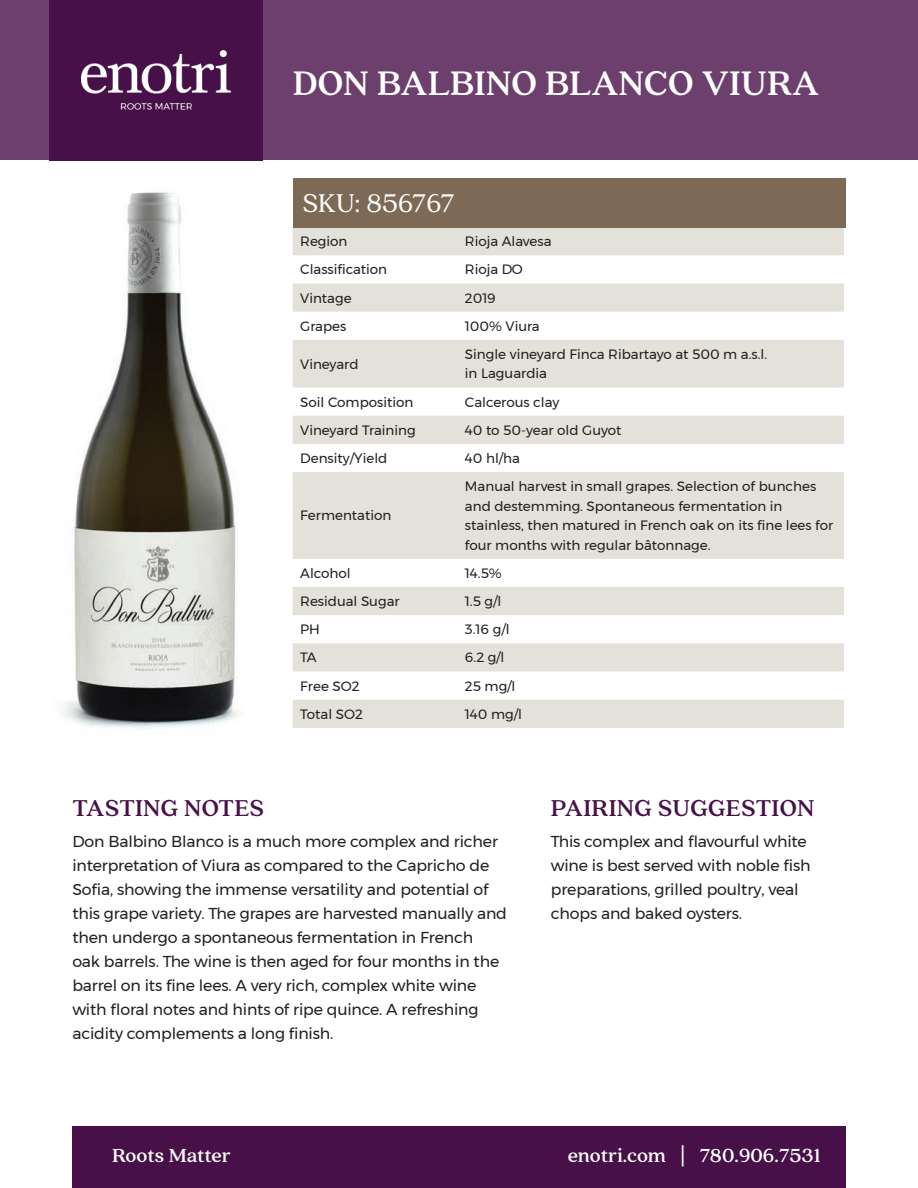
<style>
.page{position:relative;width:918px;height:1188px;background:#fff}
.page>*{position:absolute;margin:0;border:0;box-sizing:border-box;transform-origin:0 0}
.t1{font:700 37.8px "Quincy CF";color:#fff}
.t2{font:28.5px "Quincy CF";color:#fff}
.t3{font:700 25.5px "Quincy CF";letter-spacing:.01em;color:#481048}
.t4{font:700 21px "Quincy CF";color:#fff}
.t5{font:15.75px/24px "Montserrat";letter-spacing:-.01em;color:#231f20}
.t6{font:13.5px/19.5px "Montserrat";color:#231f20}
</style>
<div class="page">
<div style="left:0;top:0;width:918px;height:160px;background:#6c3f6c"></div>
<svg style="left:293px;top:228px;width:551px;height:500px;fill:#e4e0da"></svg>
<div style="left:72px;top:1126px;width:774px;height:62px;background:#481048"></div>
<div style="left:49px;top:0;width:213px;height:160px;background:#481048"></div>
<img style="left:82px;top:51px;width:148px;height:59px">
<div style="left:293px;top:178px;width:553px;height:50px;background:#7c6a56"></div>
<img style="left:63px;top:192px;width:175px;height:537px">
<h1 class="t1" style="left:293px;top:61px;width:528px">DON BALBINO BLANCO VIURA</h1>
<h2 class="t2" style="left:302px;top:186px;width:154px">SKU: 856767</h2>
<p class="t6" style="left:300px;top:232px;width:49px">Region</p>
<p class="t6" style="left:465px;top:232px;width:88px">Rioja Alavesa</p>
<p class="t6" style="left:300px;top:260px;width:88px">Classification</p>
<p class="t6" style="left:465px;top:260px;width:60px">Rioja DO</p>
<p class="t6" style="left:300px;top:288px;width:53px">Vintage</p>
<p class="t6" style="left:465px;top:288px;width:32px">2019</p>
<p class="t6" style="left:300px;top:316px;width:48px">Grapes</p>
<p class="t6" style="left:465px;top:316px;width:76px">100% Viura</p>
<p class="t6" style="left:300px;top:354px;width:60px">Vineyard</p>
<p class="t6" style="left:465px;top:344px;width:304px">Single vineyard Finca Ribartayo at 500 m a.s.l. in Laguardia</p>
<p class="t6" style="left:300px;top:392px;width:115px">Soil Composition</p>
<p class="t6" style="left:465px;top:392px;width:96px">Calcerous clay</p>
<p class="t6" style="left:300px;top:420px;width:117px">Vineyard Training</p>
<p class="t6" style="left:465px;top:420px;width:158px">40 to 50-year old Guyot</p>
<p class="t6" style="left:300px;top:448px;width:89px">Density/Yield</p>
<p class="t6" style="left:465px;top:448px;width:57px">40 hl/ha</p>
<p class="t6" style="left:300px;top:506px;width:93px">Fermentation</p>
<p class="t6" style="left:465px;top:477px;width:370px">Manual harvest in small grapes. Selection of bunches and destemming. Spontaneous fermentation in stainless, then matured in French oak on its fine lees for four months with regular bâtonnage.</p>
<p class="t6" style="left:300px;top:563px;width:52px">Alcohol</p>
<p class="t6" style="left:465px;top:563px;width:38px">14.5%</p>
<p class="t6" style="left:300px;top:591px;width:101px">Residual Sugar</p>
<p class="t6" style="left:465px;top:591px;width:38px">1.5 g/l</p>
<p class="t6" style="left:300px;top:620px;width:21px">PH</p>
<p class="t6" style="left:465px;top:620px;width:46px">3.16 g/l</p>
<p class="t6" style="left:300px;top:648px;width:18px">TA</p>
<p class="t6" style="left:465px;top:648px;width:41px">6.2 g/l</p>
<p class="t6" style="left:300px;top:676px;width:61px">Free SO2</p>
<p class="t6" style="left:465px;top:676px;width:52px">25 mg/l</p>
<p class="t6" style="left:300px;top:704px;width:64px">Total SO2</p>
<p class="t6" style="left:465px;top:704px;width:59px">140 mg/l</p>
<h3 class="t3" style="left:72px;top:793px;width:193px">TASTING NOTES</h3>
<p class="t5" style="left:72px;top:829px;width:436px">Don Balbino Blanco is a much more complex and richer interpretation of Viura as compared to the Capricho de Sofia, showing the immense versatility and potential of this grape variety. The grapes are harvested manually and then undergo a spontaneous fermentation in French<br>oak barrels. The wine is then aged for four months in the barrel on its fine lees. A very rich, complex white wine with floral notes and hints of ripe quince. A refreshing acidity complements a long finish.</p>
<h3 class="t3" style="left:551px;top:793px;width:265px">PAIRING SUGGESTION</h3>
<p class="t5" style="left:551px;top:829px;width:261px">This complex and flavourful white wine is best served with noble fish preparations, grilled poultry, veal chops and baked oysters.</p>
<h3 class="t4" style="left:112px;top:1143px;width:120px">Roots Matter</h3>
<h3 class="t4" style="left:568px;top:1143px;width:255px">enotri.com | 780.906.7531</h3>
</div>
